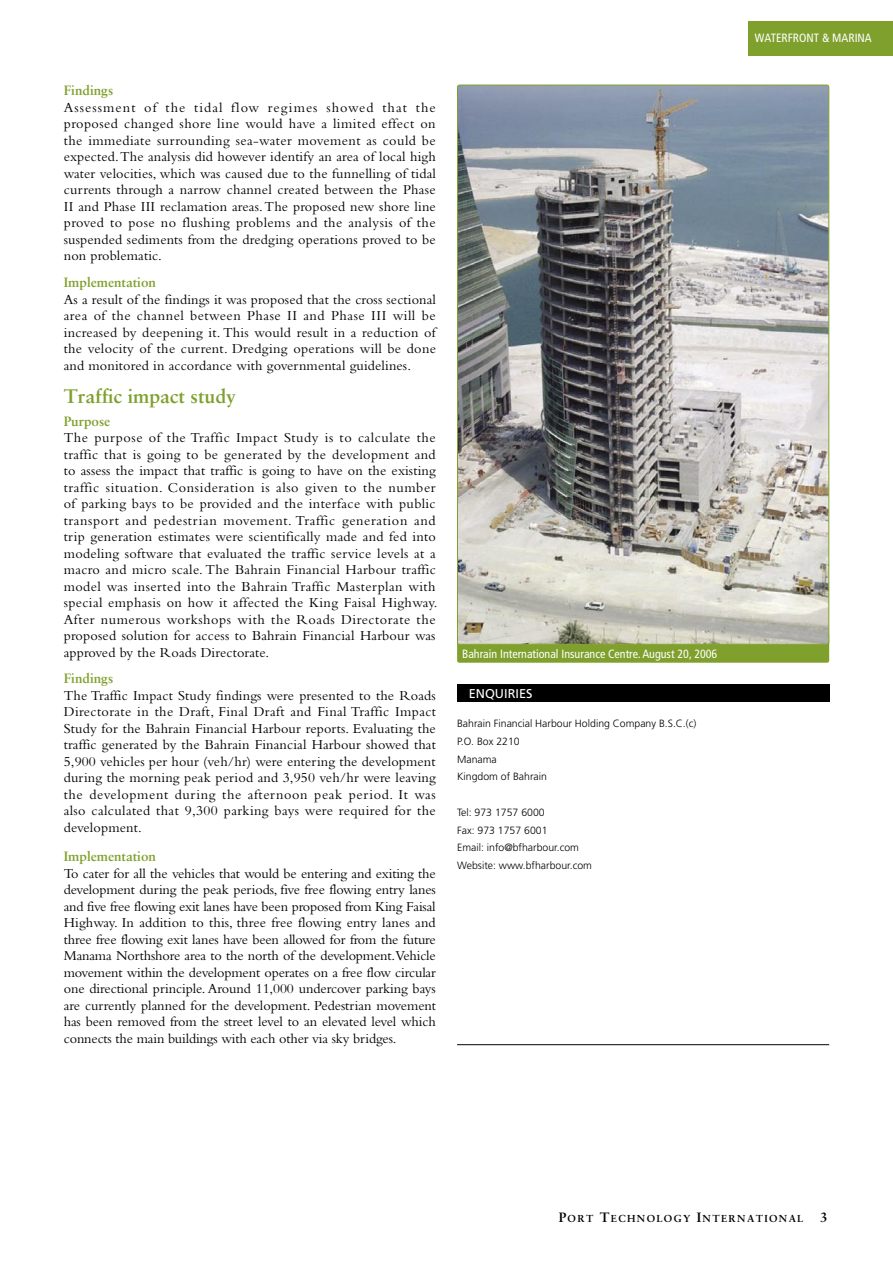
<style>
.page{position:relative;width:893px;height:1263px;background:#fff}
.page>*{position:absolute;margin:0;border:0;box-sizing:border-box;transform-origin:0 0}
.t1{font:700 19.5px "Sabon";color:#7fa02d}
.t2{font:14.25px/16.5px "Bembo";letter-spacing:.025em;color:#000;text-align:justify}
.t3{font:700 13.5px "Sabon";color:#7fa02d}
.t4{font:12.75px "Frutiger";color:#fff}
.t5{font:condensed 12px "Frutiger";color:#fff}
.t6{font:300 10.5px/17.7px "Frutiger";color:#000}
.t7{font:700 10.2px "Sabon";letter-spacing:.135em;color:#000}
.s1{font-size:13.5px}
</style>
<div class="page">
<div style="left:748px;top:21px;width:145px;height:34px;background:#7fa02d"></div>
<div style="left:457px;top:685px;width:372px;height:17px;background:#000"></div>
<hr style="left:457px;top:1044px;width:372px;height:1px;background:#000">
<svg style="left:457px;top:644px;width:372px;height:19px;background:#81a131"></svg>
<svg style="left:457px;top:84px;width:373px;height:560px;background:#9ea0a0"></svg>
<p class="t3" style="left:64px;top:82px;width:51px">Findings</p>
<p class="t2" style="left:64px;top:99px;width:374px">Assessment of the tidal flow regimes showed that the proposed changed shore line would have a limited effect on the immediate surrounding sea-water movement as could be expected. The analysis did however identify an area of local high water velocities, which was caused due to the funnelling of tidal currents through a narrow channel created between the Phase II and Phase III reclamation areas. The proposed new shore line proved to pose no flushing problems and the analysis of the suspended sediments from the dredging operations proved to be non problematic.</p>
<p class="t3" style="left:64px;top:274px;width:94px">Implementation</p>
<p class="t2" style="left:64px;top:290px;width:374px">As a result of the findings it was proposed that the cross sectional area of the channel between Phase II and Phase III will be increased by deepening it. This would result in a reduction of the velocity of the current. Dredging operations will be done and monitored in accordance with governmental guidelines.</p>
<h1 class="t1" style="left:64px;top:384px;width:174px">Traffic impact study</h1>
<p class="t3" style="left:64px;top:412px;width:48px">Purpose</p>
<p class="t2" style="left:64px;top:429px;width:375px;text-align:left">The purpose of the Traffic Impact Study is to calculate the traffic that is going to be generated by the development and to assess the impact that traffic is going to have on the existing traffic situation. Consideration is also given to the number of parking bays to be provided and the interface with public transport and pedestrian movement. Traffic generation and trip generation estimates were scientifically made and fed into modeling software that evaluated the traffic service levels at a macro and micro scale. The Bahrain Financial Harbour traffic model was inserted into the Bahrain Traffic Masterplan with special emphasis on how it affected the King Faisal Highway.<br>After numerous workshops with the Roads Directorate the proposed solution for access to Bahrain Financial Harbour was approved by the Roads Directorate.</p>
<p class="t3" style="left:64px;top:670px;width:51px">Findings</p>
<p class="t2" style="left:64px;top:687px;width:374px">The Traffic Impact Study findings were presented to the Roads Directorate in the Draft, Final Draft and Final Traffic Impact Study for the Bahrain Financial Harbour reports. Evaluating the traffic generated by the Bahrain Financial Harbour showed that 5,900 vehicles per hour (veh/hr) were entering the development during the morning peak period and 3,950 veh/hr were leaving the development during the afternoon peak period. It was also calculated that 9,300 parking bays were required for the development.</p>
<p class="t3" style="left:64px;top:848px;width:94px">Implementation</p>
<p class="t2" style="left:64px;top:865px;width:374px">To cater for all the vehicles that would be entering and exiting the development during the peak periods, five free flowing entry lanes and five free flowing exit lanes have been proposed from King Faisal Highway. In addition to this, three free flowing entry lanes and three free flowing exit lanes have been allowed for from the future Manama Northshore area to the north of the development.Vehicle movement within the development operates on a free flow circular one directional principle. Around 11,000 undercover parking bays are currently planned for the development. Pedestrian movement has been removed from the street level to an elevated level which connects the main buildings with each other via sky bridges.</p>
<p class="t5" style="left:462px;top:647px;width:257px">Bahrain International Insurance Centre. August 20, 2006</p>
<p class="t4" style="left:469px;top:686px;width:65px">ENQUIRIES</p>
<p class="t6" style="left:457px;top:715px;width:241px">Bahrain Financial Harbour Holding Company B.S.C.(c)<br>P.O. Box 2210<br>Manama<br>Kingdom of Bahrain</p>
<p class="t6" style="left:457px;top:803px;width:136px">Tel: 973 1757 6000<br>Fax: 973 1757 6001<br>Email: info@bfharbour.com<br>Website: www.bfharbour.com</p>
<p class="t5" style="left:755px;top:31px;width:119px">WATERFRONT &amp; MARINA</p>
<p class="t7" style="left:559px;top:1212px;width:270px"><span class="s1">P</span>ORT <span class="s1">T</span>ECHNOLOGY <span class="s1">I</span>NTERNATIONAL <span class="s1">3</span></p>
</div>
